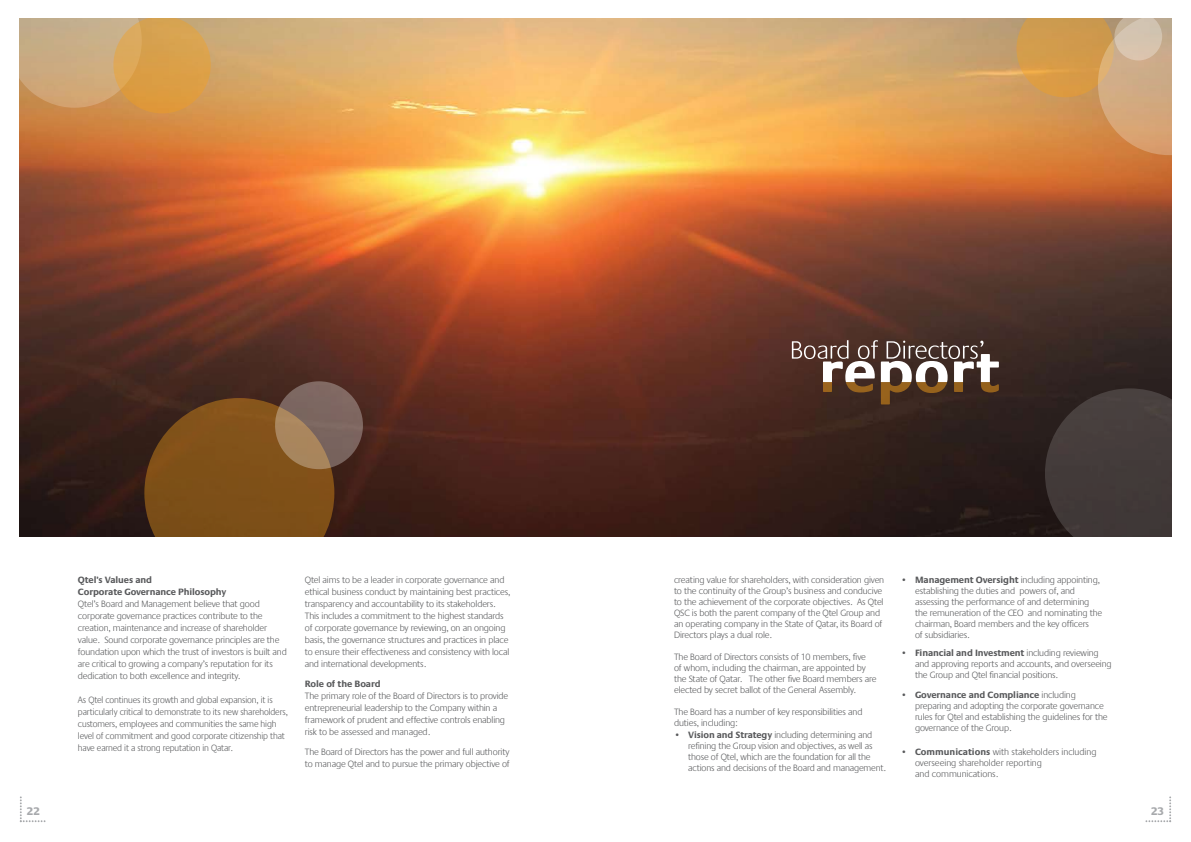
<style>
.page{position:relative;width:1191px;height:842px;background:#fff}
.page>*{position:absolute;margin:0;border:0;box-sizing:border-box;transform-origin:0 0}
.t1{font:700 11.5px "Praxis";color:#a7a9ac}
.t2{font:300 9.5px/11px "Praxis";letter-spacing:-.01em;color:#58595b}
.t3{font:300 9.5px/12px "Praxis";letter-spacing:-.01em;color:#58595b;scale:.96 1}
.t4{font:700 9.5px/12px "Praxis";letter-spacing:-.01em;color:#58595b}
.s1{font-weight:700}
</style>
<div class="page">
<svg style="left:20px;top:796px;width:25px;height:26px"></svg>
<svg style="left:1145px;top:796px;width:26px;height:26px"></svg>
<img style="left:20px;top:18px;width:1151px;height:519px">
<svg style="left:792px;top:340px;width:207px;height:64px"></svg>
<svg style="left:144px;top:398px;width:190px;height:139px;background:#774b18"></svg>
<svg style="left:20px;top:18px;width:191px;height:95px;background:#d1a365"></svg>
<svg style="left:1045px;top:388px;width:126px;height:149px;background:#403736"></svg>
<svg style="left:1016px;top:18px;width:155px;height:137px;background:#d29e63"></svg>
<svg style="left:275px;top:381px;width:88px;height:88px;background:#8a6f5e"></svg>
<p class="t4" style="left:78px;top:574px;width:150px">Qtel’s Values and<br>Corporate Governance Philosophy</p>
<p class="t2" style="left:78px;top:598px;width:210px;line-height:12px">Qtel’s Board and Management believe that good corporate governance practices contribute to the creation, maintenance and increase of shareholder value. Sound corporate governance principles are the foundation upon which the trust of investors is built and are critical to growing a company’s reputation for its dedication to both excellence and integrity.</p>
<p class="t3" style="left:78px;top:694px;width:220px">As Qtel continues its growth and global expansion, it is particularly critical to demonstrate to its new shareholders, customers, employees and communities the same high level of commitment and good corporate citizenship that have earned it a strong reputation in Qatar.</p>
<p class="t2" style="left:305px;top:574px;width:207px;line-height:12px">Qtel aims to be a leader in corporate governance and ethical business conduct by maintaining best practices, transparency and accountability to its stakeholders.<br>This includes a commitment to the highest standards of corporate governance by reviewing, on an ongoing basis, the governance structures and practices in place to ensure their effectiveness and consistency with local and international developments.</p>
<p class="t4" style="left:305px;top:678px;width:77px">Role of the Board</p>
<p class="t2" style="left:305px;top:690px;width:205px;line-height:12px">The primary role of the Board of Directors is to provide entrepreneurial leadership to the Company within a framework of prudent and effective controls enabling risk to be assessed and managed.</p>
<p class="t2" style="left:305px;top:746px;width:206px;line-height:12px">The Board of Directors has the power and full authority to manage Qtel and to pursue the primary objective of</p>
<p class="t2" style="left:674px;top:575px;width:212px">creating value for shareholders, with consideration given to the continuity of the Group’s business and conducive to the achievement of the corporate objectives. As Qtel QSC is both the parent company of the Qtel Group and an operating company in the State of Qatar, its Board of Directors plays a dual role.</p>
<p class="t2" style="left:674px;top:652px;width:204px">The Board of Directors consists of 10 members, five<br>of whom, including the chairman, are appointed by the State of Qatar. The other five Board members are elected by secret ballot of the General Assembly.</p>
<p class="t2" style="left:674px;top:707px;width:190px">The Board has a number of key responsibilities and duties, including:</p>
<p class="t2" style="left:688px;top:730px;width:199px;text-indent:-14px">• <span class="s1">Vision and Strategy</span> including determining and refining the Group vision and objectives, as well as those of Qtel, which are the foundation for all the actions and decisions of the Board and management.</p>
<p class="t2" style="left:915px;top:575px;width:189px;text-indent:-14px"><span class="s1">• Management Oversight</span> including appointing, establishing the duties and powers of, and assessing the performance of and determining the remuneration of the CEO and nominating the chairman, Board members and the key officers<br>of subsidiaries.</p>
<p class="t2" style="left:915px;top:648px;width:198px;text-indent:-14px"><span class="s1">• Financial and Investment</span> including reviewing and approving reports and accounts, and overseeing the Group and Qtel financial positions.</p>
<p class="t2" style="left:915px;top:690px;width:194px;text-indent:-14px"><span class="s1">• Governance and Compliance</span> including preparing and adopting the corporate governance rules for Qtel and establishing the guidelines for the governance of the Group.</p>
<p class="t2" style="left:915px;top:747px;width:183px;text-indent:-14px"><span class="s1">• Communications</span> with stakeholders including overseeing shareholder reporting<br>and communications.</p>
<p class="t1" style="left:27px;top:805px;width:15px">22</p>
<p class="t1" style="left:1151px;top:805px;width:15px">23</p>
</div>
